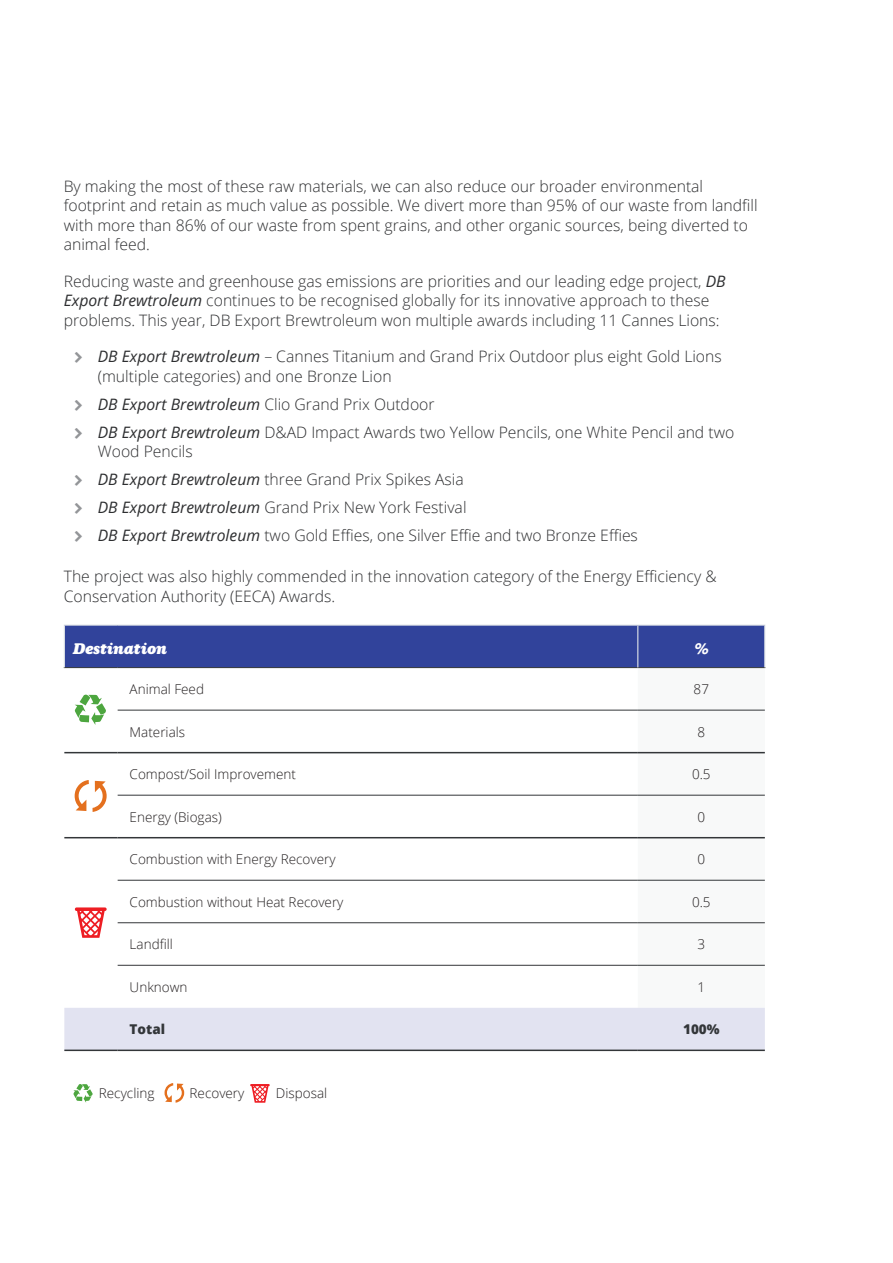
<style>
.page{position:relative;width:893px;height:1263px;background:#fff}
.page>*{position:absolute;margin:0;border:0;box-sizing:border-box;transform-origin:0 0}
.t1{font:300 15.75px/19.5px "Open Sans";color:#2d2e30}
.Table-Head_1{font:italic 15.75px "Aurea Ultra";color:#fff}
.Table-Body{font:300 13.5px "Open Sans";color:#231f20}
.Table-Head_2{font:800 13.5px "Open Sans";color:#333639}
.s1{font-weight:400;font-style:italic}
</style>
<div class="page">
<hr style="left:64px;top:1049px;width:54px;height:2px;background:#333639">
<hr style="left:118px;top:1049px;width:520px;height:2px;background:#333639">
<hr style="left:638px;top:1049px;width:127px;height:2px;background:#333639">
<hr style="left:64px;top:624px;width:54px;height:2px;background:#e1e5e8">
<hr style="left:118px;top:624px;width:520px;height:2px;background:#e1e5e8">
<hr style="left:638px;top:624px;width:127px;height:2px;background:#e1e5e8">
<svg style="left:64px;top:625px;width:701px;height:425px"></svg>
<svg style="left:164px;top:1083px;width:20px;height:20px"></svg>
<svg style="left:250px;top:1084px;width:20px;height:19px"></svg>
<svg style="left:73px;top:1084px;width:20px;height:19px"></svg>
<p class="t1" style="left:64px;top:176px;width:695px">By making the most of these raw materials, we can also reduce our broader environmental footprint and retain as much value as possible. We divert more than 95% of our waste from landfill with more than 86% of our waste from spent grains, and other organic sources, being diverted to animal feed.</p>
<p class="t1" style="left:64px;top:271px;width:663px">Reducing waste and greenhouse gas emissions are priorities and our leading edge project, <span class="s1">DB<br>Export Brewtroleum</span> continues to be recognised globally for its innovative approach to these problems. This year, DB Export Brewtroleum won multiple awards including 11 Cannes Lions:</p>
<p class="t1" style="left:98px;top:346px;width:625px"><span class="s1">DB Export Brewtroleum</span> – Cannes Titanium and Grand Prix Outdoor plus eight Gold Lions (multiple categories) and one Bronze Lion</p>
<p class="t1" style="left:98px;top:394px;width:338px"><span class="s1">DB Export Brewtroleum</span> Clio Grand Prix Outdoor</p>
<p class="t1" style="left:98px;top:422px;width:638px"><span class="s1">DB Export Brewtroleum</span> D&amp;AD Impact Awards two Yellow Pencils, one White Pencil and two<br>Wood Pencils</p>
<p class="t1" style="left:98px;top:469px;width:367px"><span class="s1">DB Export Brewtroleum</span> three Grand Prix Spikes Asia</p>
<p class="t1" style="left:98px;top:497px;width:370px"><span class="s1">DB Export Brewtroleum</span> Grand Prix New York Festival</p>
<p class="t1" style="left:98px;top:525px;width:542px"><span class="s1">DB Export Brewtroleum</span> two Gold Effies, one Silver Effie and two Bronze Effies</p>
<p class="t1" style="left:64px;top:566px;width:654px">The project was also highly commended in the innovation category of the Energy Efficiency &amp;<br>Conservation Authority (EECA) Awards.</p>
<p class="Table-Head_1" style="left:73px;top:639px;width:96px">Destination</p>
<p class="Table-Head_1" style="left:694px;top:639px;width:16px">%</p>
<p class="Table-Body" style="left:130px;top:680px;width:76px">Animal Feed</p>
<p class="Table-Body" style="left:694px;top:680px;width:17px">87</p>
<p class="Table-Body" style="left:130px;top:722px;width:57px">Materials</p>
<p class="Table-Body" style="left:697px;top:722px;width:9px">8</p>
<p class="Table-Body" style="left:130px;top:765px;width:168px">Compost/Soil Improvement</p>
<p class="Table-Body" style="left:692px;top:765px;width:20px">0.5</p>
<p class="Table-Body" style="left:130px;top:807px;width:94px">Energy (Biogas)</p>
<p class="Table-Body" style="left:697px;top:807px;width:9px">0</p>
<p class="Table-Body" style="left:130px;top:850px;width:207px">Combustion with Energy Recovery</p>
<p class="Table-Body" style="left:697px;top:850px;width:9px">0</p>
<p class="Table-Body" style="left:130px;top:892px;width:215px">Combustion without Heat Recovery</p>
<p class="Table-Body" style="left:692px;top:892px;width:20px">0.5</p>
<p class="Table-Body" style="left:130px;top:935px;width:45px">Landfill</p>
<p class="Table-Body" style="left:697px;top:935px;width:9px">3</p>
<p class="Table-Body" style="left:130px;top:977px;width:59px">Unknown</p>
<p class="Table-Body" style="left:697px;top:977px;width:9px">1</p>
<p class="Table-Head_2" style="left:130px;top:1019px;width:37px">Total</p>
<p class="Table-Head_2" style="left:683px;top:1019px;width:38px">100%</p>
<p class="Table-Body" style="left:99px;top:1084px;width:57px">Recycling</p>
<p class="Table-Body" style="left:190px;top:1084px;width:56px">Recovery</p>
<p class="Table-Body" style="left:276px;top:1084px;width:53px">Disposal</p>
</div>
